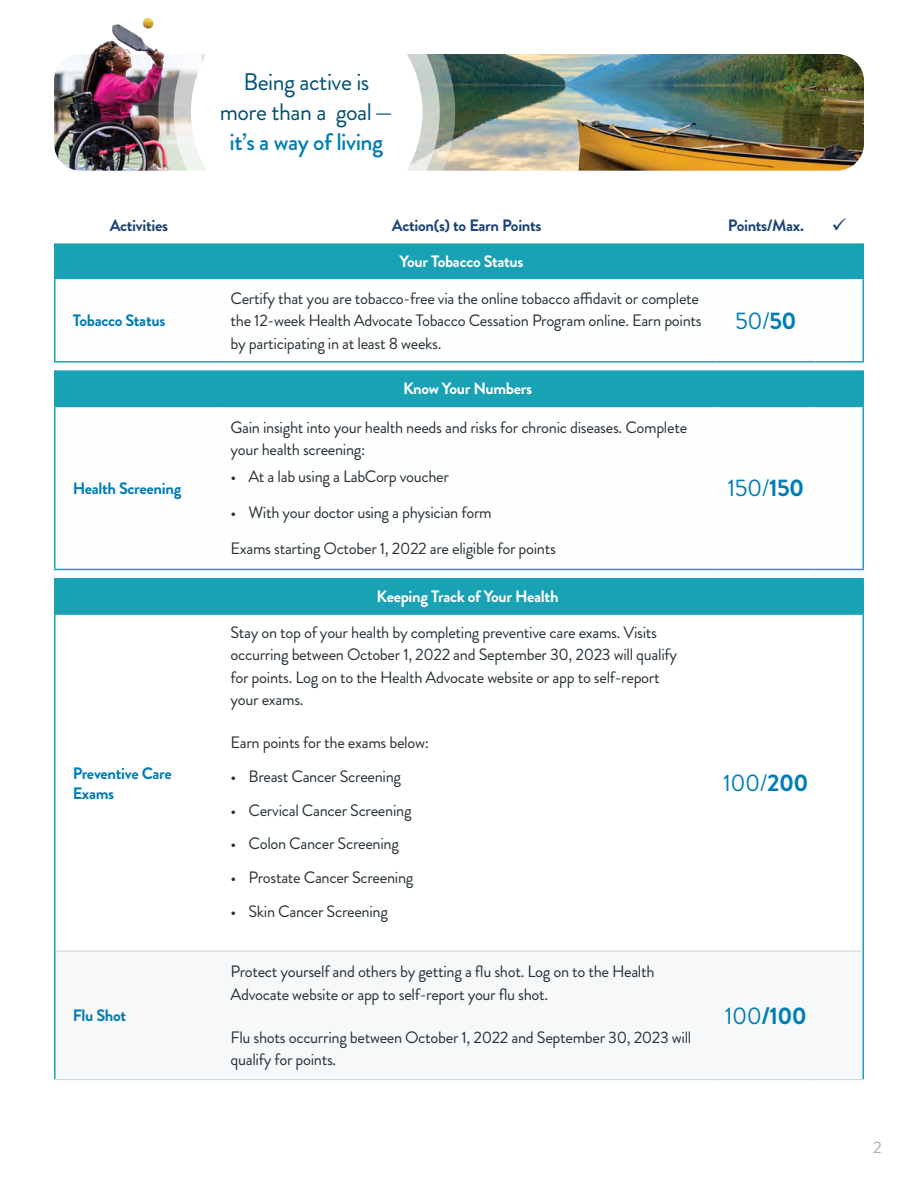
<style>
.page{position:relative;width:918px;height:1188px;background:#fff}
.page>*{position:absolute;margin:0;border:0;box-sizing:border-box;transform-origin:0 0}
.t1{font:24px/30px "Brandon Grotesque";letter-spacing:-.02em;color:#045073;text-align:center}
.t2{font:24px "Brandon Grotesque";letter-spacing:-.02em;color:#007db4}
.t3{font:500 24px "Brandon Grotesque";letter-spacing:-.02em;color:#007db4}
.t4{font:700 24px "Brandon Grotesque";color:#007db4}
.t5{font:16.5px/22.5px "Brandon Grotesque";letter-spacing:-.02em;color:#273137}
.t6{font:700 16.5px "Brandon Grotesque";letter-spacing:-.02em;color:#fff}
.t7{font:700 16.5px/19.8px "Brandon Grotesque";letter-spacing:-.02em;color:#007db4}
.t8{font:700 16.5px "Brandon Grotesque";letter-spacing:-.02em;color:#1d4477}
.t9{font:16.5px "Brandon Grotesque";color:#a2afb6}
.s1{font-weight:700}
.s2{font-weight:400}
</style>
<div class="page">
<img style="left:455px;top:54px;width:409px;height:117px">
<img style="left:54px;top:54px;width:104px;height:117px">
<div style="left:56px;top:243px;width:806px;height:36px;background:#18a2b4"></div>
<svg style="left:56px;top:279px;width:806px;height:290px"></svg>
<div style="left:55px;top:578px;width:808px;height:37px;background:#18a2b4"></div>
<hr style="left:54px;top:279px;width:2px;height:82px;background:#18a2b4">
<hr style="left:54px;top:243px;width:2px;height:36px;background:#18a2b4">
<hr style="left:862px;top:243px;width:2px;height:36px;background:#18a2b4">
<hr style="left:862px;top:279px;width:2px;height:82px;background:#18a2b4">
<hr style="left:54px;top:361px;width:163px;height:2px;background:#18a2b4">
<hr style="left:217px;top:361px;width:499px;height:2px;background:#18a2b4">
<hr style="left:716px;top:361px;width:99px;height:2px;background:#18a2b4">
<hr style="left:815px;top:361px;width:49px;height:2px;background:#18a2b4">
<hr style="left:54px;top:407px;width:2px;height:162px;background:#18a2b4">
<hr style="left:862px;top:407px;width:2px;height:162px;background:#18a2b4">
<hr style="left:54px;top:569px;width:163px;height:1px;background:#18a2b4">
<hr style="left:217px;top:569px;width:499px;height:1px;background:#18a2b4">
<hr style="left:716px;top:569px;width:99px;height:1px;background:#18a2b4">
<hr style="left:815px;top:569px;width:49px;height:1px;background:#18a2b4">
<hr style="left:54px;top:370px;width:2px;height:36px;background:#18a2b4">
<hr style="left:862px;top:370px;width:2px;height:36px;background:#18a2b4">
<hr style="left:54px;top:406px;width:163px;height:1px;background:#18a2b4">
<hr style="left:217px;top:406px;width:499px;height:1px;background:#18a2b4">
<hr style="left:716px;top:406px;width:99px;height:1px;background:#18a2b4">
<hr style="left:815px;top:406px;width:49px;height:1px;background:#18a2b4">
<hr style="left:54px;top:615px;width:2px;height:336px;background:#18a2b4">
<hr style="left:54px;top:951px;width:2px;height:128px;background:#18a2b4">
<hr style="left:862px;top:615px;width:2px;height:336px;background:#18a2b4">
<hr style="left:862px;top:951px;width:2px;height:128px;background:#18a2b4">
<hr style="left:54px;top:578px;width:2px;height:37px;background:#18a2b4">
<hr style="left:862px;top:578px;width:2px;height:37px;background:#18a2b4">
<hr style="left:56px;top:951px;width:161px;height:1px;background:#cbd3d7">
<hr style="left:217px;top:951px;width:499px;height:1px;background:#cbd3d7">
<hr style="left:716px;top:951px;width:99px;height:1px;background:#cbd3d7">
<hr style="left:815px;top:951px;width:47px;height:1px;background:#cbd3d7">
<hr style="left:54px;top:1079px;width:163px;height:1px;background:#cbd3d7">
<hr style="left:217px;top:1079px;width:499px;height:1px;background:#cbd3d7">
<hr style="left:716px;top:1079px;width:99px;height:1px;background:#cbd3d7">
<hr style="left:815px;top:1079px;width:49px;height:1px;background:#cbd3d7">
<svg style="left:158px;top:54px;width:297px;height:117px"></svg>
<img style="left:81px;top:17px;width:88px;height:59px">
<h1 class="t1" style="left:220px;top:68px;width:175px">Being active is more than a goal—</h1>
<h1 class="t3" style="left:230px;top:126px;width:155px">it’s a way of living</h1>
<p class="t8" style="left:110px;top:214px;width:60px">Activities</p>
<p class="t8" style="left:392px;top:214px;width:151px">Action(s) to Earn Points</p>
<p class="t8" style="left:728px;top:214px;width:78px">Points/Max.</p>
<p class="t6" style="left:400px;top:250px;width:125px">Your Tobacco Status</p>
<p class="t7" style="left:73px;top:311px;width:94px">Tobacco Status</p>
<p class="t5" style="left:231px;top:287px;width:473px">Certify that you are tobacco-free via the online tobacco affidavit or complete the 12-week Health Advocate Tobacco Cessation Program online. Earn points by participating in at least 8 weeks.</p>
<h1 class="t2" style="left:735px;top:304px;width:63px">50/<span class="s1">50</span></h1>
<p class="t6" style="left:403px;top:377px;width:131px">Know Your Numbers</p>
<p class="t7" style="left:73px;top:478px;width:110px">Health Screening</p>
<p class="t5" style="left:231px;top:416px;width:458px">Gain insight into your health needs and risks for chronic diseases. Complete your health screening:</p>
<p class="t5" style="left:231px;top:466px;width:220px">• At a lab using a LabCorp voucher</p>
<p class="t5" style="left:231px;top:495px;width:327px;line-height:36px">• With your doctor using a physician form<br>Exams starting October 1, 2022 are eligible for points</p>
<h1 class="t2" style="left:727px;top:472px;width:78px">150/<span class="s1">150</span></h1>
<p class="t6" style="left:377px;top:585px;width:183px">Keeping Track of Your Health</p>
<p class="t7" style="left:73px;top:763px;width:101px">Preventive Care<br>Exams</p>
<p class="t5" style="left:231px;top:621px;width:448px">Stay on top of your health by completing preventive care exams. Visits occurring between October 1, 2022 and September 30, 2023 will qualify for points. Log on to the Health Advocate website or app to self-report your exams.</p>
<p class="t5" style="left:231px;top:732px;width:200px">Earn points for the exams below:</p>
<p class="t5" style="left:231px;top:765px;width:172px">• Breast Cancer Screening</p>
<p class="t5" style="left:231px;top:799px;width:183px">• Cervical Cancer Screening</p>
<p class="t5" style="left:231px;top:833px;width:170px">• Colon Cancer Screening</p>
<p class="t5" style="left:231px;top:867px;width:184px">• Prostate Cancer Screening</p>
<p class="t5" style="left:231px;top:900px;width:159px">• Skin Cancer Screening</p>
<h1 class="t2" style="left:723px;top:767px;width:87px">100/<span class="s1">200</span></h1>
<p class="t7" style="left:73px;top:1006px;width:55px">Flu Shot</p>
<p class="t5" style="left:231px;top:961px;width:426px">Protect yourself and others by getting a flu shot. Log on to the Health<br>Advocate website or app to self-report your flu shot.</p>
<p class="t5" style="left:231px;top:1026px;width:462px">Flu shots occurring between October 1, 2022 and September 30, 2023 will qualify for points.</p>
<h1 class="t4" style="left:725px;top:999px;width:84px"><span class="s2">100</span>/100</h1>
<p class="t9" style="left:873px;top:1136px;width:10px">2</p>
</div>
